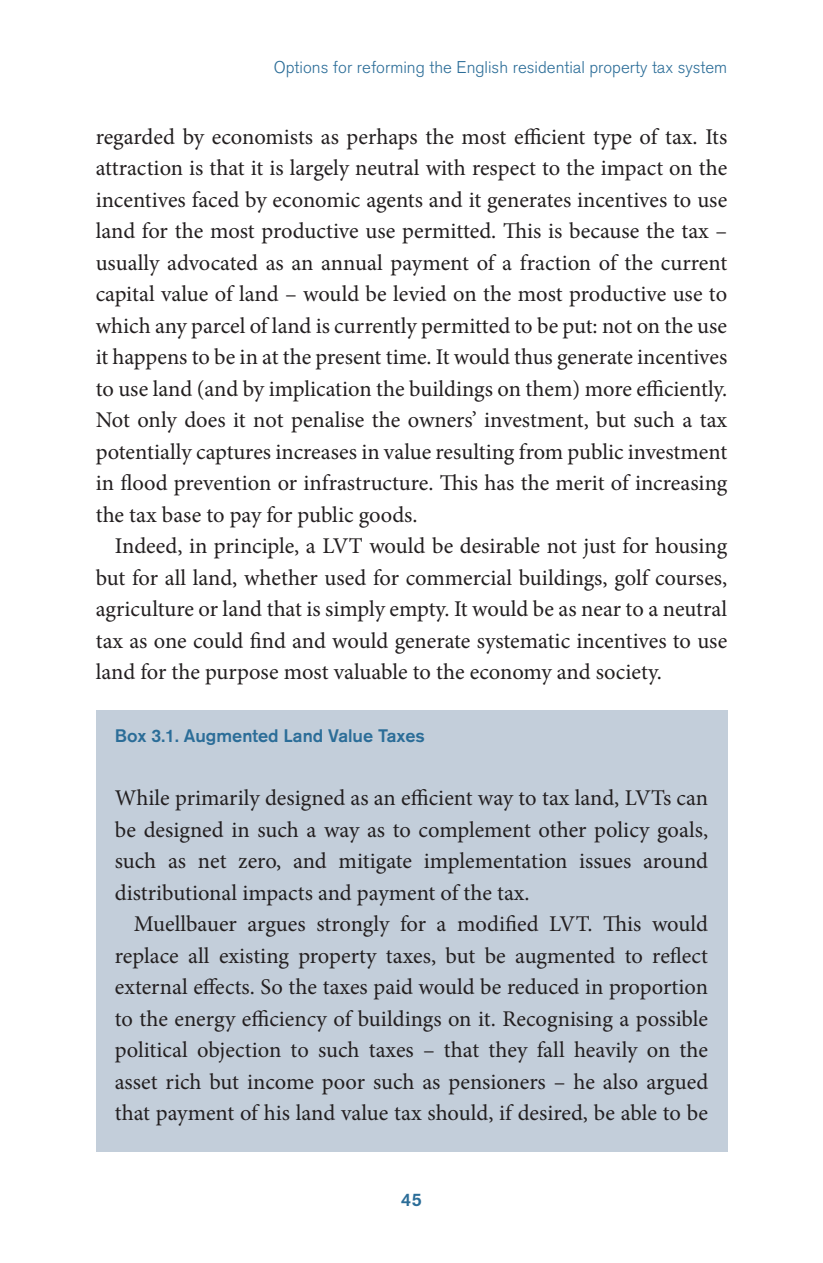
<style>
.page{position:relative;width:823px;height:1263px;background:#fff}
.page>*{position:absolute;margin:0;border:0;box-sizing:border-box;transform-origin:0 0}
.t1{font:22.5px/31.5px "Minion Pro";color:#231f20;text-align:justify}
.t2{font:500 18px "Akzidenz Grotesk BE";color:#2b6d98}
.t3{font:300 16.88px "Akzidenz Grotesk BE";color:#2b6d98}
</style>
<div class="page">
<div style="left:96px;top:711px;width:631px;height:441px;background:#c3ceda"></div>
<p class="t3" style="left:274px;top:58px;width:455px">Options for reforming the English residential property tax system</p>
<p class="t1" style="left:96px;top:121px;width:633px">regarded by economists as perhaps the most efficient type of tax. Its attraction is that it is largely neutral with respect to the impact on the incentives faced by economic agents and it generates incentives to use land for the most productive use permitted. This is because the tax – usually advocated as an annual payment of a fraction of the current capital value of land – would be levied on the most productive use to which any parcel of land is currently permitted to be put: not on the use it happens to be in at the present time. It would thus generate incentives to use land (and by implication the buildings on them) more efficiently.<br>Not only does it not penalise the owners’ investment, but such a tax potentially captures increases in value resulting from public investment in flood prevention or infrastructure. This has the merit of increasing the tax base to pay for public goods.</p>
<p class="t1" style="left:96px;top:530px;width:633px;text-indent:19px">Indeed, in principle, a LVT would be desirable not just for housing but for all land, whether used for commercial buildings, golf courses, agriculture or land that is simply empty. It would be as near to a neutral tax as one could find and would generate systematic incentives to use land for the purpose most valuable to the economy and society.</p>
<p class="t2" style="left:115px;top:725px;width:312px">Box 3.1. Augmented Land Value Taxes</p>
<p class="t1" style="left:115px;top:782px;width:595px">While primarily designed as an efficient way to tax land, LVTs can be designed in such a way as to complement other policy goals, such as net zero, and mitigate implementation issues around distributional impacts and payment of the tax.</p>
<p class="t1" style="left:115px;top:908px;width:595px;text-indent:19px">Muellbauer argues strongly for a modified LVT. This would replace all existing property taxes, but be augmented to reflect external effects. So the taxes paid would be reduced in proportion to the energy efficiency of buildings on it. Recognising a possible political objection to such taxes – that they fall heavily on the asset rich but income poor such as pensioners – he also argued that payment of his land value tax should, if desired, be able to be</p>
<p class="t2" style="left:401px;top:1188px;width:22px">45</p>
</div>
